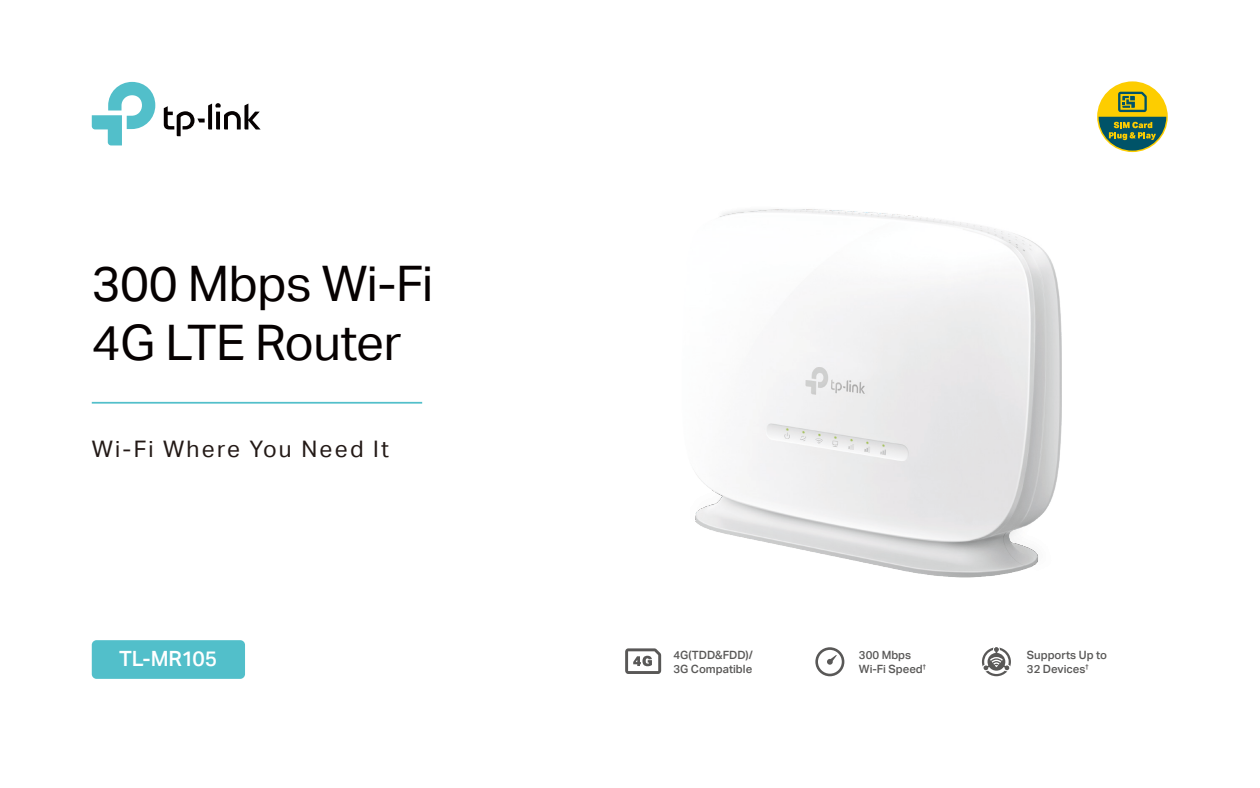
<style>
.page{position:relative;width:1260px;height:788px;background:#fff}
.page>*{position:absolute;margin:0;border:0;box-sizing:border-box;transform-origin:0 0}
.t1{font:49px/58.8px "TP Link Aktiv Regular";letter-spacing:-.01em;color:#060101}
.t2{font:22.75px "TP Link Aktiv Regular";letter-spacing:.1em;color:#231916}
.t3{font:21px "TP Link Aktiv Medium";letter-spacing:-.01em;color:#fff}
.t4{font:11.38px/13.7px "TP Link Aktiv Medium";color:#595857}
</style>
<div class="page">
<svg style="left:92px;top:82px;width:63px;height:63px"></svg>
<svg style="left:164px;top:103px;width:97px;height:33px"></svg>
<hr style="left:92px;top:402px;width:330px;height:1px;background:#52bfca">
<div style="left:92px;top:640px;width:153px;height:38px;background:#52bfca;border-radius:5px"></div>
<svg style="left:815px;top:647px;width:29px;height:29px"></svg>
<svg style="left:625px;top:648px;width:36px;height:26px"></svg>
<svg style="left:981px;top:647px;width:30px;height:30px"></svg>
<svg style="left:1097px;top:81px;width:71px;height:71px"></svg>
<svg style="left:1099px;top:92px;width:67px;height:58px;background:#899a4b"></svg>
<img style="left:695px;top:209px;width:367px;height:369px">
<h1 class="t1" style="left:92px;top:255px;width:343px">300 Mbps Wi-Fi<br>4G LTE Router</h1>
<h2 class="t2" style="left:92px;top:436px;width:299px">Wi-Fi Where You Need It</h2>
<h3 class="t3" style="left:119px;top:646px;width:100px">TL-MR105</h3>
<p class="t4" style="left:859px;top:648px;width:69px">300 Mbps<br>Wi-Fi Speed<sup>†</sup></p>
<p class="t4" style="left:673px;top:648px;width:81px">4G(TDD&amp;FDD)/<br>3G Compatible</p>
<p class="t4" style="left:1027px;top:648px;width:82px">Supports Up to<br>32 Devices<sup>†</sup></p>
</div>
